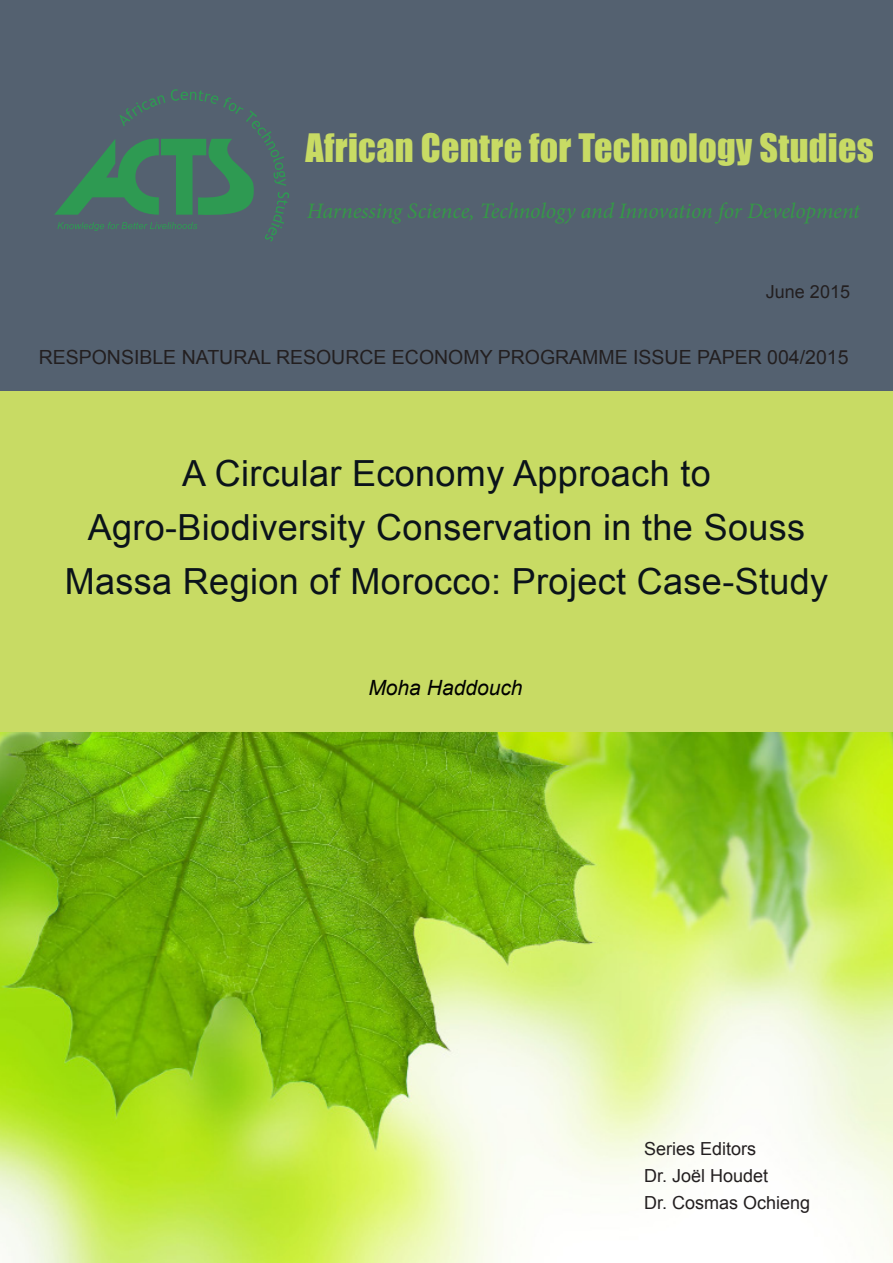
<style>
.page{position:relative;width:893px;height:1263px;background:#546170}
.page>*{position:absolute;margin:0;border:0;box-sizing:border-box;transform-origin:0 0}
.Cover_title{font:36px/54px "Arial";letter-spacing:.01em;color:#0b131a;text-align:center}
.Cover_title-2{font:36px "Impact";letter-spacing:.01em;color:#c8db64}
.t1{font:italic 22.05px "Minion Pro";letter-spacing:-.01em;color:#359847}
.Heading_2{font:italic 21px "Arial";color:#000}
.t2{font:19.5px "Arial";color:#231f20}
.t3{font:18px "Arial";color:#231f20}
</style>
<div class="page">
<img style="left:0;top:731px;width:893px;height:532px">
<div style="left:0;top:391px;width:893px;height:340px;background:#c8db64"></div>
<svg style="left:54px;top:89px;width:235px;height:153px"></svg>
<p class="Cover_title-2" style="left:305px;top:120px;width:570px">African Centre for Technology Studies</p>
<p class="t1" style="left:307px;top:196px;width:555px">Harnessing Science, Technology and Innovation for Development</p>
<p class="t3" style="left:766px;top:280px;width:86px">June 2015</p>
<p class="t2" style="left:39px;top:345px;width:811px">RESPONSIBLE NATURAL RESOURCE ECONOMY PROGRAMME ISSUE PAPER 004/2015</p>
<p class="Cover_title" style="left:182px;top:447px;width:530px">A Circular Economy Approach to</p>
<p class="Cover_title" style="left:65px;top:501px;width:765px">Agro-Biodiversity Conservation in the Souss<br>Massa Region of Morocco: Project Case-Study</p>
<p class="Heading_2" style="left:368px;top:674px;width:156px">Moha Haddouch</p>
<p class="t3" style="left:644px;top:1136px;width:114px">Series Editors</p>
<p class="t3" style="left:644px;top:1163px;width:126px">Dr. Joël Houdet</p>
<p class="t3" style="left:644px;top:1190px;width:168px">Dr. Cosmas Ochieng</p>
</div>
